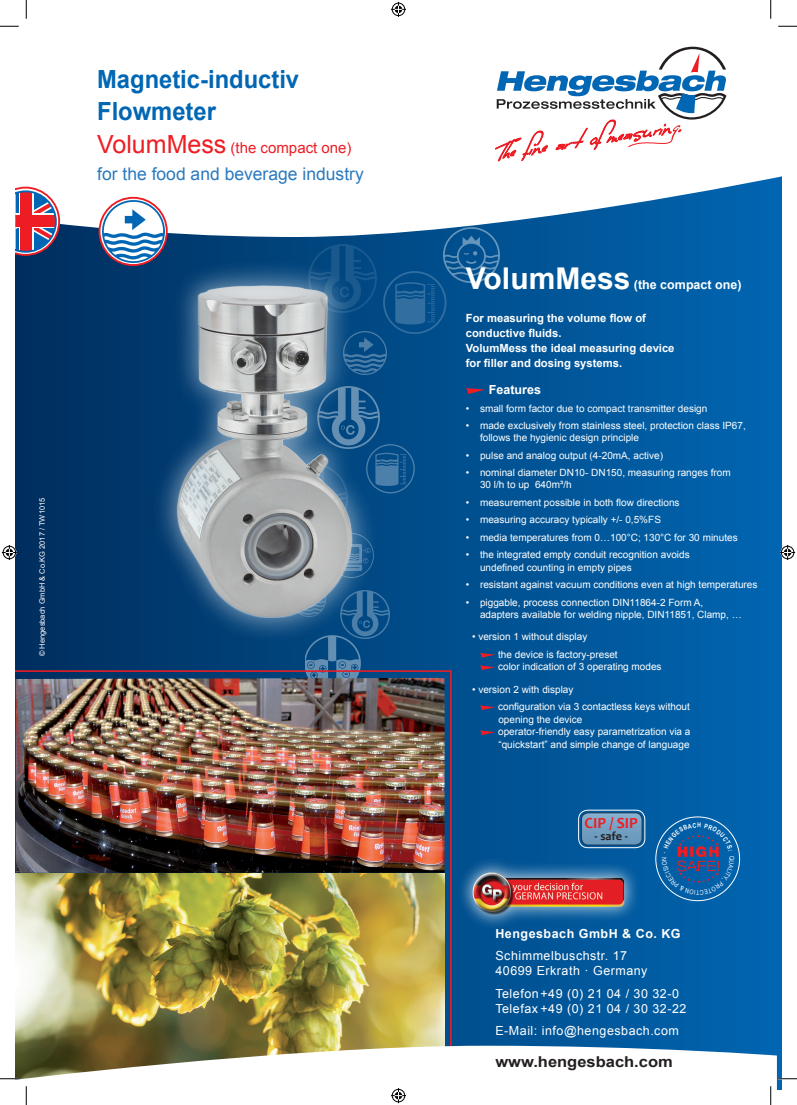
<style>
.page{position:relative;width:797px;height:1105px;background:#fff}
.page>*{position:absolute;margin:0;border:0;box-sizing:border-box;transform-origin:0 0}
.t1{font:700 30px "Arial";color:#fff}
.t2{font:700 25px/32.5px "Arial";color:#0166b3;scale:.95 1}
.t3{font:17.5px "Arial";color:#2b79be}
.t4{font:700 15.5px "Candara";color:#ee1d23}
.t5{font:15px "Arial";color:#ee1d23}
.t6{font:700 15px "Arial";color:#231f20;scale:1.1 1}
.t7{font:12.5px/15px "Arial";letter-spacing:.04em;color:#fff}
.t8{font:700 12.5px "Arial";color:#fff}
.t9{font:700 12.5px "Arial";letter-spacing:.04em;color:#fff}
.t10{font:700 12.25px "Candara";color:#231f20}
.t11{font:700 11.25px/15px "Arial";color:#fff}
.t12{font:10px/12px "Arial";color:#fff}
.t13{font:7.5px "Arial";color:#fff}
.t14{font:6.5px "Arial Narrow";color:#fff}
.s1{font-size:25px}
</style>
<div class="page">
<div style="left:16px;top:16px;width:765px;height:1073px;background:linear-gradient(to right,#002f5e,#0166b1)"></div>
<svg style="left:16px;top:16px;width:765px;height:221px"></svg>
<svg style="left:466px;top:388px;width:19px;height:6px"></svg>
<svg style="left:480px;top:653px;width:15px;height:5px"></svg>
<svg style="left:480px;top:665px;width:15px;height:5px"></svg>
<svg style="left:480px;top:705px;width:15px;height:5px"></svg>
<svg style="left:480px;top:730px;width:15px;height:5px"></svg>
<img style="left:305px;top:644px;width:57px;height:26px">
<img style="left:383px;top:272px;width:64px;height:64px">
<img style="left:378px;top:331px;width:9px;height:43px">
<img style="left:378px;top:444px;width:38px;height:50px">
<img style="left:378px;top:590px;width:12px;height:49px">
<img style="left:308px;top:245px;width:68px;height:14px">
<img style="left:443px;top:227px;width:56px;height:56px">
<svg style="left:495px;top:47px;width:231px;height:114px"></svg>
<div style="left:99px;top:197px;width:69px;height:69px;border:2px solid #ee1d23;border-radius:50%"></div>
<img style="left:102px;top:200px;width:62px;height:62px">
<img style="left:16px;top:670px;width:435px;height:376px">
<div style="left:151px;top:259px;width:227px;height:385px;background:#fff;opacity:.46"></div>
<div style="left:176px;top:284px;width:177px;height:334px;background:#fff;opacity:.46"></div>
<img style="left:177px;top:286px;width:175px;height:331px">
<svg style="left:16px;top:187px;width:44px;height:69px"></svg>
<div style="left:457px;top:856px;width:183px;height:74px;background:#fff;opacity:.75"></div>
<img style="left:467px;top:868px;width:161px;height:47px">
<div style="left:578px;top:810px;width:67px;height:38px;border:1px solid #fff;border-radius:9px"></div>
<svg style="left:581px;top:813px;width:61px;height:32px;background:#75a1c3"></svg>
<div style="left:581px;top:812px;width:61px;height:33px;border:1px solid #231f20;border-radius:7px"></div>
<svg style="left:0;top:25px;width:19px;height:2px"></svg>
<svg style="left:778px;top:25px;width:19px;height:2px"></svg>
<svg style="left:25px;top:0;width:2px;height:19px"></svg>
<svg style="left:770px;top:0;width:1px;height:19px"></svg>
<svg style="left:391px;top:2px;width:15px;height:15px"></svg>
<svg style="left:0;top:1046px;width:797px;height:59px"></svg>
<svg style="left:2px;top:545px;width:15px;height:15px"></svg>
<svg style="left:780px;top:545px;width:15px;height:15px"></svg>
<svg style="left:662px;top:822px;width:72px;height:73px;background:#195c9e"></svg>
<h2 class="t2" style="left:97px;top:63px;width:214px">Magnetic-inductiv<br>Flowmeter</h2>
<h3 class="t5" style="left:97px;top:138px;width:256px"><span class="s1">VolumMess</span> (the compact one)</h3>
<h3 class="t3" style="left:97px;top:163px;width:268px">for the food and beverage industry</h3>
<p class="t13" style="left:37px;top:656px;width:160px;rotate:-90deg">© Hengesbach GmbH &amp; Co.KG 2017 / TW1015</p>
<h1 class="t1" style="left:466px;top:258px;width:166px">VolumMess</h1>
<p class="t8" style="left:634px;top:276px;width:109px">(the compact one)</p>
<p class="t11" style="left:466px;top:310px;width:210px">For measuring the volume flow of conductive fluids.<br>VolumMess the ideal measuring device for filler and dosing systems.</p>
<p class="t8" style="left:489px;top:381px;width:54px">Features</p>
<p class="t12" style="left:466px;top:402px;width:243px">• small form factor due to compact transmitter design</p>
<p class="t12" style="left:480px;top:420px;width:267px;text-indent:-14px">• made exclusively from stainless steel, protection class IP67, follows the hygienic design principle</p>
<p class="t12" style="left:466px;top:449px;width:199px">• pulse and analog output (4-20mA, active)</p>
<p class="t12" style="left:480px;top:467px;width:252px;text-indent:-14px">• nominal diameter DN10- DN150, measuring ranges from<br>30 l/h to up 640m³/h</p>
<p class="t12" style="left:466px;top:496px;width:215px">• measurement possible in both flow directions</p>
<p class="t12" style="left:466px;top:514px;width:197px">• measuring accuracy typically +/- 0,5%FS</p>
<p class="t12" style="left:466px;top:531px;width:273px">• media temperatures from 0…100°C; 130°C for 30 minutes</p>
<p class="t12" style="left:480px;top:548px;width:211px;line-height:12.5px;text-indent:-14px">• the integrated empty conduit recognition avoids undefined counting in empty pipes</p>
<p class="t12" style="left:466px;top:579px;width:293px">• resistant against vacuum conditions even at high temperatures</p>
<p class="t12" style="left:480px;top:596px;width:263px;text-indent:-14px">• piggable, process connection DIN11864-2 Form A, adapters available for welding nipple, DIN11851, Clamp, …</p>
<p class="t12" style="left:498px;top:628px;width:121px;line-height:17.5px;text-indent:-26px">• version 1 without display<br>the device is factory-preset</p>
<p class="t12" style="left:498px;top:661px;width:165px">color indication of 3 operating modes</p>
<p class="t12" style="left:498px;top:680px;width:193px;line-height:17.5px;text-indent:-26px">• version 2 with display<br>configuration via 3 contactless keys without</p>
<p class="t12" style="left:498px;top:713px;width:194px;line-height:12.5px">opening the device<br>operator-friendly easy parametrization via a “quickstart” and simple change of language</p>
<h3 class="t4" style="left:584px;top:813px;width:55px">CIP / SIP</h3>
<p class="t10" style="left:594px;top:828px;width:35px">- safe -</p>
<p class="t14" style="left:659px;top:861px;width:5px;rotate:-90deg">N</p>
<p class="t14" style="left:699px;top:897px;width:5px;rotate:-180deg">T</p>
<p class="t9" style="left:495px;top:925px;width:187px">Hengesbach GmbH &amp; Co. KG</p>
<p class="t7" style="left:495px;top:948px;width:154px">Schimmelbuschstr. 17<br>40699 Erkrath · Germany</p>
<p class="t7" style="left:495px;top:986px;width:192px">Telefon+49 (0) 21 04 / 30 32-0<br>Telefax +49 (0) 21 04 / 30 32-22</p>
<p class="t7" style="left:495px;top:1023px;width:185px">E-Mail: info@hengesbach.com</p>
<h3 class="t6" style="left:495px;top:1052px;width:163px">www.hengesbach.com</h3>
</div>
